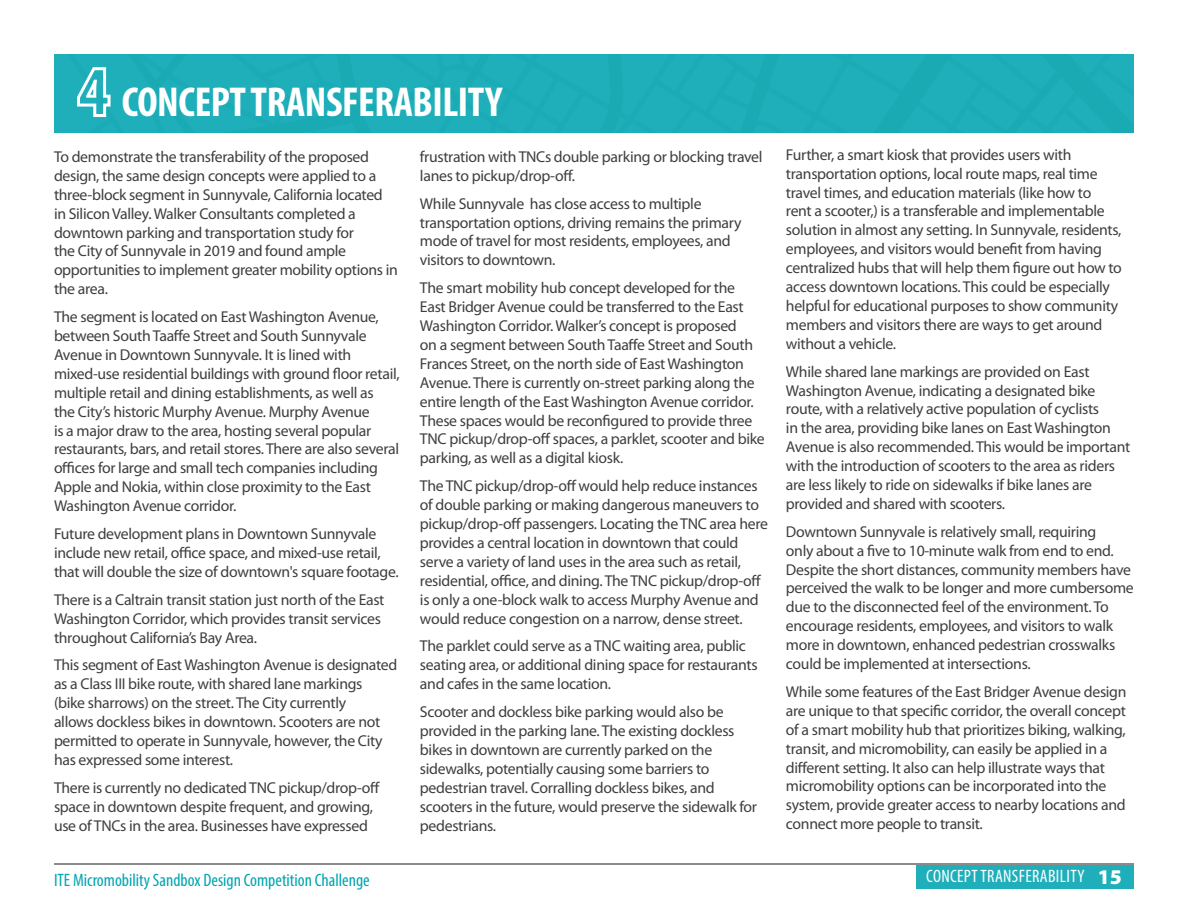
<style>
.page{position:relative;width:1188px;height:918px;background:#fff}
.page>*{position:absolute;margin:0;border:0;box-sizing:border-box;transform-origin:0 0}
.t1{font:700 condensed 42px "Myriad Pro";letter-spacing:-.01em;color:#fff}
.t2{font:condensed 18px "Myriad Pro";color:#00a5b1}
.t3{font:condensed 18px "Myriad Pro";letter-spacing:.02em;color:#fff}
.t4{font:15.75px/18.9px "Myriad Pro";letter-spacing:-.02em;color:#3e3e3f}
.s1{font-weight:900;font-size:72px}
.s2{font-weight:900;font-stretch:normal;font-size:21px}
</style>
<div class="page">
<div style="left:54px;top:54px;width:1080px;height:79px;background:#1fafba"></div>
<hr style="left:54px;top:863px;width:1080px;height:2px;background:#666">
<div style="left:917px;top:865px;width:217px;height:24px;background:#1fafba"></div>
<h1 class="t1" style="left:78px;top:75px;width:426px"><span class="s1">4</span> CONCEPT TRANSFERABILITY</h1>
<p class="t4" style="left:54px;top:147px;width:345px">To demonstrate the transferability of the proposed design, the same design concepts were applied to a three-block segment in Sunnyvale, California located in Silicon Valley. Walker Consultants completed a downtown parking and transportation study for<br>the City of Sunnyvale in 2019 and found ample opportunities to implement greater mobility options in the area.</p>
<p class="t4" style="left:54px;top:307px;width:347px">The segment is located on East Washington Avenue, between South Taaffe Street and South Sunnyvale Avenue in Downtown Sunnyvale. It is lined with mixed-use residential buildings with ground floor retail, multiple retail and dining establishments, as well as<br>the City’s historic Murphy Avenue. Murphy Avenue<br>is a major draw to the area, hosting several popular restaurants, bars, and retail stores. There are also several offices for large and small tech companies including Apple and Nokia, within close proximity to the East Washington Avenue corridor.</p>
<p class="t4" style="left:54px;top:524px;width:346px">Future development plans in Downtown Sunnyvale include new retail, office space, and mixed-use retail, that will double the size of downtown's square footage.</p>
<p class="t4" style="left:54px;top:590px;width:332px">There is a Caltrain transit station just north of the East<br>Washington Corridor, which provides transit services throughout California’s Bay Area.</p>
<p class="t4" style="left:54px;top:655px;width:345px">This segment of East Washington Avenue is designated as a Class III bike route, with shared lane markings (bike sharrows) on the street. The City currently<br>allows dockless bikes in downtown. Scooters are not permitted to operate in Sunnyvale, however, the City has expressed some interest.</p>
<p class="t4" style="left:54px;top:778px;width:327px">There is currently no dedicated TNC pickup/drop-off space in downtown despite frequent, and growing, use of TNCs in the area. Businesses have expressed</p>
<p class="t4" style="left:420px;top:147px;width:344px">frustration with TNCs double parking or blocking travel lanes to pickup/drop-off.</p>
<p class="t4" style="left:420px;top:194px;width:323px">While Sunnyvale has close access to multiple transportation options, driving remains the primary mode of travel for most residents, employees, and visitors to downtown.</p>
<p class="t4" style="left:420px;top:278px;width:346px">The smart mobility hub concept developed for the East Bridger Avenue could be transferred to the East Washington Corridor. Walker’s concept is proposed<br>on a segment between South Taaffe Street and South Frances Street, on the north side of East Washington Avenue. There is currently on-street parking along the entire length of the East Washington Avenue corridor.<br>These spaces would be reconfigured to provide three TNC pickup/drop-off spaces, a parklet, scooter and bike parking, as well as a digital kiosk.</p>
<p class="t4" style="left:420px;top:476px;width:349px">The TNC pickup/drop-off would help reduce instances of double parking or making dangerous maneuvers to pickup/drop-off passengers. Locating the TNC area here provides a central location in downtown that could serve a variety of land uses in the area such as retail, residential, office, and dining. The TNC pickup/drop-off is only a one-block walk to access Murphy Avenue and would reduce congestion on a narrow, dense street.</p>
<p class="t4" style="left:420px;top:636px;width:339px">The parklet could serve as a TNC waiting area, public seating area, or additional dining space for restaurants and cafes in the same location.</p>
<p class="t4" style="left:420px;top:702px;width:339px">Scooter and dockless bike parking would also be provided in the parking lane. The existing dockless bikes in downtown are currently parked on the sidewalks, potentially causing some barriers to pedestrian travel. Corralling dockless bikes, and scooters in the future, would preserve the sidewalk for pedestrians.</p>
<p class="t4" style="left:786px;top:145px;width:337px">Further, a smart kiosk that provides users with transportation options, local route maps, real time travel times, and education materials (like how to<br>rent a scooter,) is a transferable and implementable solution in almost any setting. In Sunnyvale, residents, employees, and visitors would benefit from having centralized hubs that will help them figure out how to access downtown locations. This could be especially helpful for educational purposes to show community members and visitors there are ways to get around without a vehicle.</p>
<p class="t4" style="left:786px;top:362px;width:346px">While shared lane markings are provided on East Washington Avenue, indicating a designated bike route, with a relatively active population of cyclists<br>in the area, providing bike lanes on East Washington Avenue is also recommended. This would be important with the introduction of scooters to the area as riders are less likely to ride on sidewalks if bike lanes are provided and shared with scooters.</p>
<p class="t4" style="left:786px;top:522px;width:349px">Downtown Sunnyvale is relatively small, requiring<br>only about a five to 10-minute walk from end to end.<br>Despite the short distances, community members have perceived the walk to be longer and more cumbersome due to the disconnected feel of the environment. To encourage residents, employees, and visitors to walk more in downtown, enhanced pedestrian crosswalks could be implemented at intersections.</p>
<p class="t4" style="left:786px;top:682px;width:342px">While some features of the East Bridger Avenue design are unique to that specific corridor, the overall concept of a smart mobility hub that prioritizes biking, walking, transit, and micromobility, can easily be applied in a different setting. It also can help illustrate ways that micromobility options can be incorporated into the system, provide greater access to nearby locations and connect more people to transit.</p>
<p class="t2" style="left:54px;top:869px;width:317px">ITE Micromobility Sandbox Design Competition Challenge</p>
<p class="t3" style="left:926px;top:865px;width:197px">CONCEPT TRANSFERABILITY <span class="s2">15</span></p>
</div>
